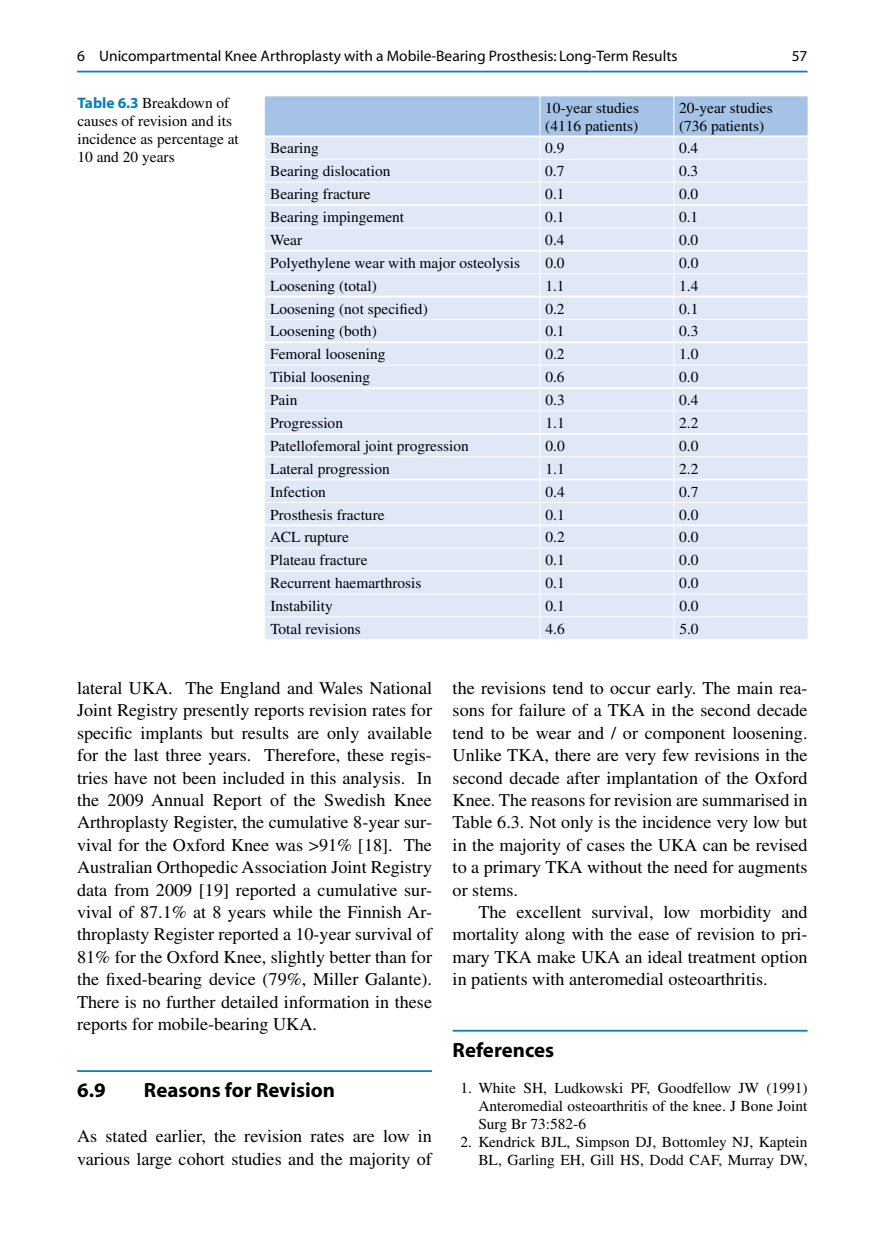
<style>
.page{position:relative;width:884px;height:1260px;background:#fff}
.page>*{position:absolute;margin:0;border:0;box-sizing:border-box;transform-origin:0 0}
.t1{font:700 20.65px "Myriad";color:#000}
.t2{font:17.85px/22.4px "Times";color:#000;text-align:justify}
.t3{font:15.22px/17.8px "Times";color:#000}
.t4{font:15.22px "Myriad";color:#000}
.s1{font-family:"Myriad";font-weight:700;color:#0081bc}
</style>
<div class="page">
<hr style="left:77px;top:71px;width:730px;height:1px;background:#0081bc">
<hr style="left:452px;top:1030px;width:355px;height:2px;background:#0081bc">
<hr style="left:77px;top:1070px;width:355px;height:2px;background:#0081bc">
<svg style="left:265px;top:96px;width:542px;height:543px;background:#dde6f7"></svg>
<p class="t4" style="left:77px;top:50px;width:601px">6 Unicompartmental Knee Arthroplasty with a Mobile-Bearing Prosthesis: Long-Term Results</p>
<p class="t4" style="left:791px;top:50px;width:17px">57</p>
<p class="t3" style="left:77px;top:96px;width:163px"><span class="s1">Table 6.3</span> Breakdown of causes of revision and its incidence as percentage at<br>10 and 20 years</p>
<p class="t3" style="left:545px;top:101px;width:95px">10-year studies (4116 patients)</p>
<p class="t3" style="left:678px;top:101px;width:95px">20-year studies (736 patients)</p>
<p class="t3" style="left:270px;top:141px;width:50px">Bearing</p>
<p class="t3" style="left:545px;top:141px;width:21px">0.9</p>
<p class="t3" style="left:678px;top:141px;width:21px">0.4</p>
<p class="t3" style="left:270px;top:164px;width:122px">Bearing dislocation</p>
<p class="t3" style="left:545px;top:164px;width:21px">0.7</p>
<p class="t3" style="left:678px;top:164px;width:21px">0.3</p>
<p class="t3" style="left:270px;top:187px;width:102px">Bearing fracture</p>
<p class="t3" style="left:545px;top:187px;width:21px">0.1</p>
<p class="t3" style="left:678px;top:187px;width:21px">0.0</p>
<p class="t3" style="left:270px;top:209px;width:135px">Bearing impingement</p>
<p class="t3" style="left:545px;top:209px;width:21px">0.1</p>
<p class="t3" style="left:678px;top:209px;width:21px">0.1</p>
<p class="t3" style="left:270px;top:232px;width:34px">Wear</p>
<p class="t3" style="left:545px;top:232px;width:21px">0.4</p>
<p class="t3" style="left:678px;top:232px;width:21px">0.0</p>
<p class="t3" style="left:270px;top:255px;width:251px">Polyethylene wear with major osteolysis</p>
<p class="t3" style="left:545px;top:255px;width:21px">0.0</p>
<p class="t3" style="left:678px;top:255px;width:21px">0.0</p>
<p class="t3" style="left:270px;top:278px;width:108px">Loosening (total)</p>
<p class="t3" style="left:545px;top:278px;width:21px">1.1</p>
<p class="t3" style="left:678px;top:278px;width:21px">1.4</p>
<p class="t3" style="left:270px;top:301px;width:159px">Loosening (not specified)</p>
<p class="t3" style="left:545px;top:301px;width:21px">0.2</p>
<p class="t3" style="left:678px;top:301px;width:21px">0.1</p>
<p class="t3" style="left:270px;top:324px;width:108px">Loosening (both)</p>
<p class="t3" style="left:545px;top:324px;width:21px">0.1</p>
<p class="t3" style="left:678px;top:324px;width:21px">0.3</p>
<p class="t3" style="left:270px;top:347px;width:117px">Femoral loosening</p>
<p class="t3" style="left:545px;top:347px;width:21px">0.2</p>
<p class="t3" style="left:678px;top:347px;width:21px">1.0</p>
<p class="t3" style="left:270px;top:370px;width:102px">Tibial loosening</p>
<p class="t3" style="left:545px;top:370px;width:21px">0.6</p>
<p class="t3" style="left:678px;top:370px;width:21px">0.0</p>
<p class="t3" style="left:270px;top:393px;width:29px">Pain</p>
<p class="t3" style="left:545px;top:393px;width:21px">0.3</p>
<p class="t3" style="left:678px;top:393px;width:21px">0.4</p>
<p class="t3" style="left:270px;top:415px;width:74px">Progression</p>
<p class="t3" style="left:545px;top:415px;width:21px">1.1</p>
<p class="t3" style="left:678px;top:415px;width:21px">2.2</p>
<p class="t3" style="left:270px;top:438px;width:200px">Patellofemoral joint progression</p>
<p class="t3" style="left:545px;top:438px;width:21px">0.0</p>
<p class="t3" style="left:678px;top:438px;width:21px">0.0</p>
<p class="t3" style="left:270px;top:461px;width:121px">Lateral progression</p>
<p class="t3" style="left:545px;top:461px;width:21px">1.1</p>
<p class="t3" style="left:678px;top:461px;width:21px">2.2</p>
<p class="t3" style="left:270px;top:484px;width:57px">Infection</p>
<p class="t3" style="left:545px;top:484px;width:21px">0.4</p>
<p class="t3" style="left:678px;top:484px;width:21px">0.7</p>
<p class="t3" style="left:270px;top:507px;width:116px">Prosthesis fracture</p>
<p class="t3" style="left:545px;top:507px;width:21px">0.1</p>
<p class="t3" style="left:679px;top:507px;width:21px">0.0</p>
<p class="t3" style="left:270px;top:530px;width:80px">ACL rupture</p>
<p class="t3" style="left:545px;top:530px;width:21px">0.2</p>
<p class="t3" style="left:679px;top:530px;width:21px">0.0</p>
<p class="t3" style="left:270px;top:553px;width:99px">Plateau fracture</p>
<p class="t3" style="left:545px;top:553px;width:21px">0.1</p>
<p class="t3" style="left:679px;top:553px;width:21px">0.0</p>
<p class="t3" style="left:270px;top:576px;width:153px">Recurrent haemarthrosis</p>
<p class="t3" style="left:545px;top:576px;width:21px">0.1</p>
<p class="t3" style="left:679px;top:576px;width:21px">0.0</p>
<p class="t3" style="left:270px;top:598px;width:64px">Instability</p>
<p class="t3" style="left:545px;top:598px;width:21px">0.1</p>
<p class="t3" style="left:679px;top:598px;width:21px">0.0</p>
<p class="t3" style="left:270px;top:621px;width:92px">Total revisions</p>
<p class="t3" style="left:545px;top:621px;width:21px">4.6</p>
<p class="t3" style="left:679px;top:621px;width:21px">5.0</p>
<p class="t2" style="left:77px;top:678px;width:356px">lateral UKA. The England and Wales National Joint Registry presently reports revision rates for specific implants but results are only available for the last three years. Therefore, these regis&shy;tries have not been included in this analysis. In the 2009 Annual Report of the Swedish Knee Arthroplasty Register, the cumulative 8-year sur&shy;vival for the Oxford Knee was &gt;91% [18]. The Australian Orthopedic Association Joint Registry data from 2009 [19] reported a cumulative sur&shy;vival of 87.1% at 8 years while the Finnish Ar&shy;throplasty Register reported a 10-year survival of 81% for the Oxford Knee, slightly better than for the fixed-bearing device (79%, Miller Galante).<br>There is no further detailed information in these reports for mobile-bearing UKA.</p>
<p class="t1" style="left:77px;top:1083px;width:30px">6.9</p>
<p class="t1" style="left:144px;top:1083px;width:192px">Reasons for Revision</p>
<p class="t2" style="left:77px;top:1127px;width:356px">As stated earlier, the revision rates are low in various large cohort studies and the majority of</p>
<p class="t2" style="left:452px;top:678px;width:356px">the revisions tend to occur early. The main rea&shy;sons for failure of a TKA in the second decade tend to be wear and / or component loosening.<br>Unlike TKA, there are very few revisions in the second decade after implantation of the Oxford Knee. The reasons for revision are summarised in Table 6.3. Not only is the incidence very low but in the majority of cases the UKA can be revised to a primary TKA without the need for augments or stems.</p>
<p class="t2" style="left:452px;top:903px;width:356px;text-indent:26px">The excellent survival, low morbidity and mortality along with the ease of revision to pri&shy;mary TKA make UKA an ideal treatment option in patients with anteromedial osteoarthritis.</p>
<p class="t1" style="left:452px;top:1042px;width:103px">References</p>
<p class="t3" style="left:478px;top:1080px;width:330px;text-align:justify;text-indent:-18px">1. White SH, Ludkowski PF, Goodfellow JW (1991)<br>Anteromedial osteoarthritis of the knee. J Bone Joint Surg Br 73:582-6</p>
<p class="t3" style="left:460px;top:1134px;width:348px;text-align:right">2. Kendrick BJL, Simpson DJ, Bottomley NJ, Kaptein<br>BL, Garling EH, Gill HS, Dodd CAF, Murray DW,</p>
</div>
